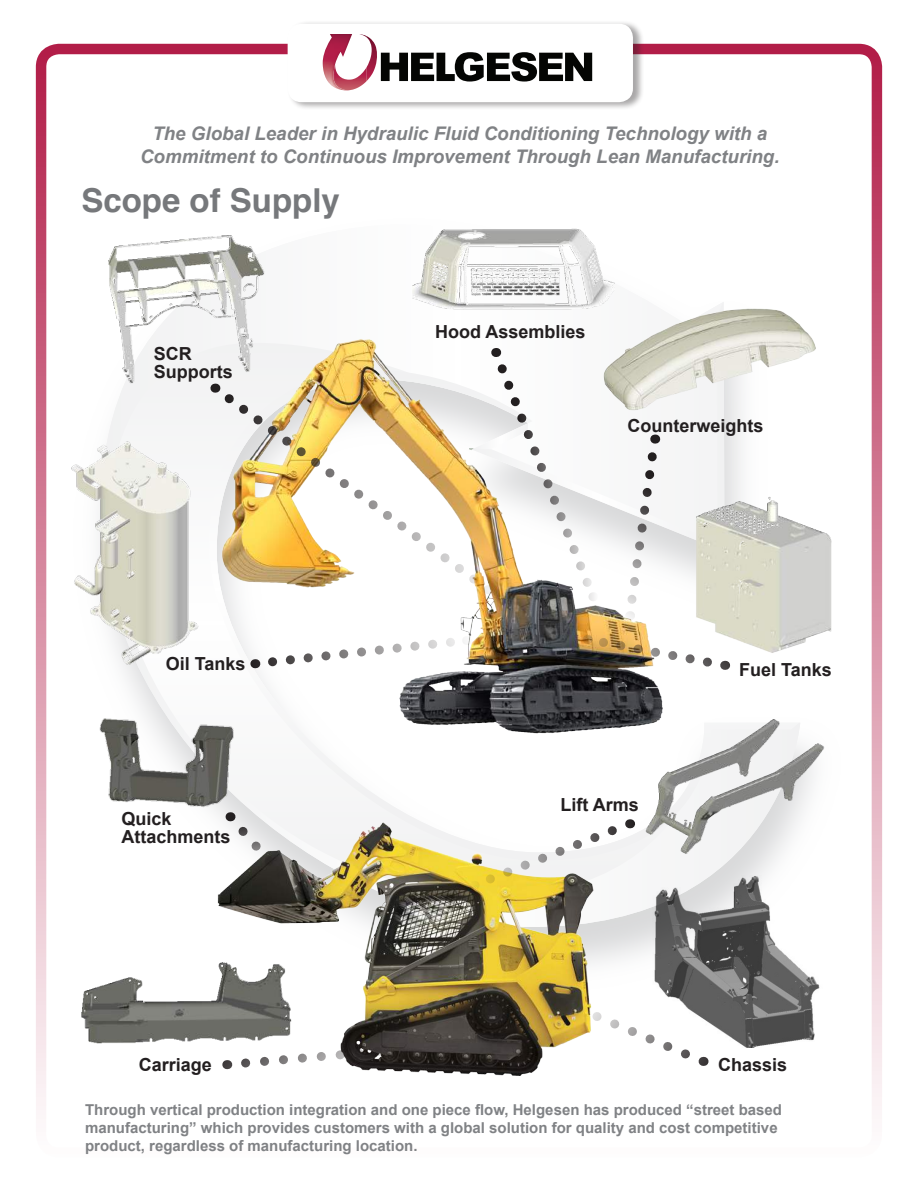
<style>
.page{position:relative;width:918px;height:1188px;background:#fff}
.page>*{position:absolute;margin:0;border:0;box-sizing:border-box;transform-origin:0 0}
.t1{font:700 33px "Helvetica";color:#76787b}
.t2{font:italic 700 18.75px/22.5px "Arial";color:#808285;text-align:center}
.t3{font:700 18px/18px "Arial";color:#231f20}
.t4{font:700 15px/18px "Arial";color:#808285}
</style>
<div class="page">
<div style="left:36px;top:44px;width:846px;height:1114px;border:10px solid #b21d48;border-radius:18px"></div>
<div style="left:287px;top:20px;width:357px;height:90px;background:#231f20;opacity:.39"></div>
<div style="left:288px;top:24px;width:345px;height:78px;background:#fff;border-radius:14px"></div>
<img style="left:346px;top:34px;width:21px;height:56px">
<img style="left:323px;top:34px;width:23px;height:56px">
<svg style="left:367px;top:38px;width:226px;height:44px"></svg>
<svg style="left:107px;top:282px;width:674px;height:645px"></svg>
<img style="left:219px;top:335px;width:447px;height:402px">
<img style="left:203px;top:817px;width:429px;height:259px">
<img style="left:597px;top:300px;width:219px;height:117px">
<img style="left:413px;top:228px;width:201px;height:83px">
<img style="left:107px;top:235px;width:158px;height:150px">
<img style="left:71px;top:440px;width:132px;height:228px">
<img style="left:680px;top:487px;width:152px;height:168px">
<svg style="left:624px;top:435px;width:37px;height:185px"></svg>
<img style="left:643px;top:717px;width:182px;height:137px">
<svg style="left:471px;top:819px;width:153px;height:72px"></svg>
<img style="left:585px;top:633px;width:133px;height:38px">
<img style="left:638px;top:875px;width:182px;height:172px">
<svg style="left:560px;top:996px;width:137px;height:70px"></svg>
<img style="left:217px;top:386px;width:289px;height:219px">
<svg style="left:469px;top:348px;width:130px;height:255px"></svg>
<img style="left:99px;top:710px;width:149px;height:103px">
<svg style="left:230px;top:812px;width:58px;height:69px"></svg>
<img style="left:81px;top:956px;width:220px;height:106px">
<svg style="left:236px;top:1046px;width:142px;height:25px"></svg>
<svg style="left:263px;top:634px;width:205px;height:36px"></svg>
<p class="t2" style="left:140px;top:123px;width:641px">The Global Leader in Hydraulic Fluid Conditioning Technology with a<br>Commitment to Continuous Improvement Through Lean Manufacturing.</p>
<h1 class="t1" style="left:81px;top:174px;width:260px">Scope of Supply</h1>
<p class="t3" style="left:154px;top:345px;width:81px">SCR<br>Supports</p>
<p class="t3" style="left:435px;top:323px;width:152px">Hood Assemblies</p>
<p class="t3" style="left:627px;top:417px;width:138px">Counterweights</p>
<p class="t3" style="left:166px;top:655px;width:81px">Oil Tanks</p>
<p class="t3" style="left:739px;top:661px;width:94px">Fuel Tanks</p>
<p class="t3" style="left:122px;top:810px;width:111px">Quick<br>Attachments</p>
<p class="t3" style="left:139px;top:1056px;width:75px">Carriage</p>
<p class="t3" style="left:561px;top:796px;width:80px">Lift Arms</p>
<p class="t3" style="left:718px;top:1056px;width:71px">Chassis</p>
<p class="t4" style="left:85px;top:1101px;width:699px">Through vertical production integration and one piece flow, Helgesen has produced “street based manufacturing” which provides customers with a global solution for quality and cost competitive product, regardless of manufacturing location.</p>
</div>
